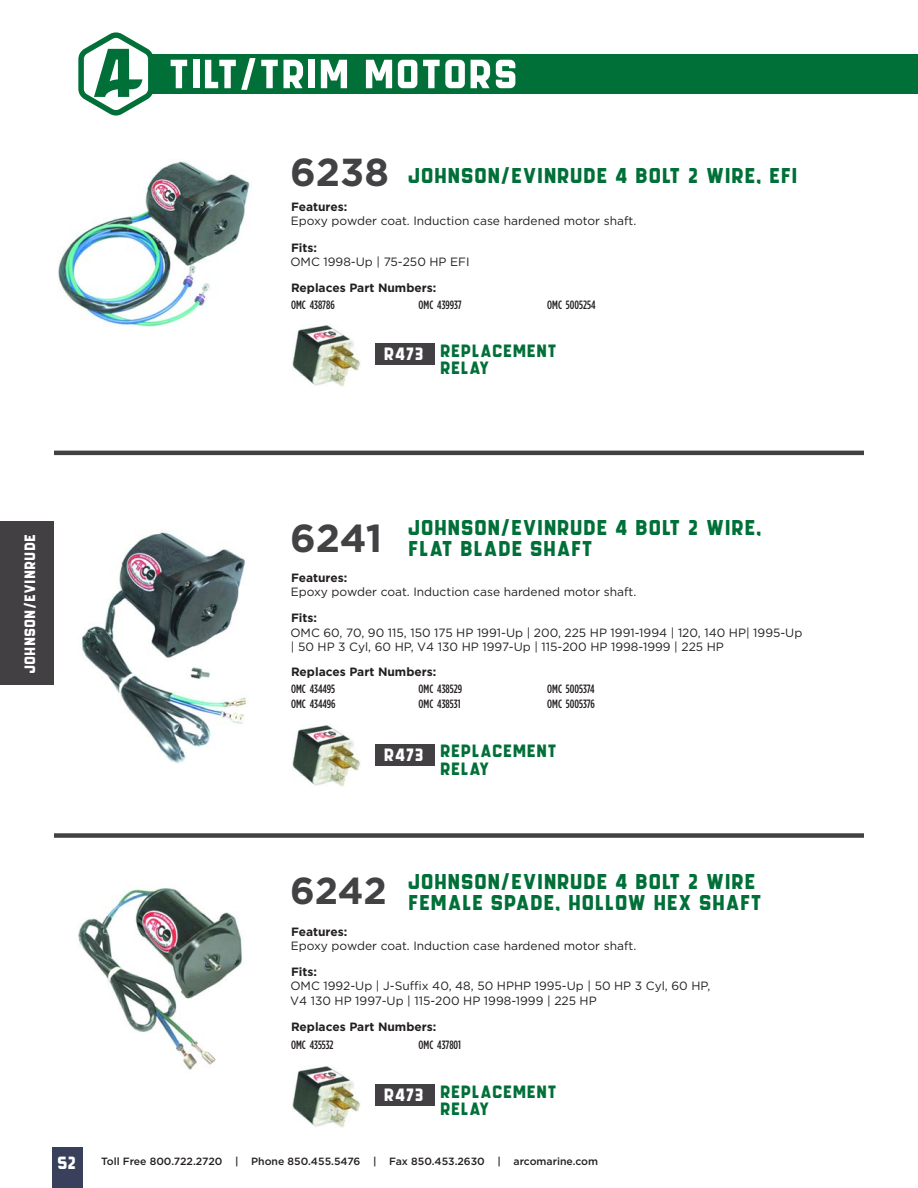
<style>
.page{position:relative;width:918px;height:1188px;background:#fff}
.page>*{position:absolute;margin:0;border:0;box-sizing:border-box;transform-origin:0 0}
.t1{font:57px "GROCHES";color:#fff}
.t2{font:700 39px "Gotham";color:#424143}
.t3{font:700 37.5px "Gotham";color:#424143}
.t4{font:30px "GROCHES";color:#007038}
.t5{font:24.9px/17.4px "GROCHES";color:#007038}
.t6{font:24.9px "GROCHES";color:#fff}
.t7{font:24.75px "GROCHES";color:#fff}
.t8{font:21px "GROCHES";color:#fff}
.t9{font:12px/14.4px "Gotham";color:#231f20}
.t10{font:500 12px/14.4px "Gotham Condensed";color:#231f20}
.t11{font:700 12px "Gotham";color:#231f20}
.t12{font:500 10.5px "Gotham";color:#231f20}
.s1{font-weight:700}
</style>
<div class="page">
<div style="left:0;top:521px;width:54px;height:164px;background:#424042"></div>
<div style="left:150px;top:54px;width:768px;height:40px;background:#007038"></div>
<svg style="left:78px;top:32px;width:75px;height:84px"></svg>
<hr style="left:54px;top:451px;width:810px;height:4px;background:#424042">
<div style="left:54px;top:833px;width:810px;height:5px;background:#424042"></div>
<img style="left:57px;top:161px;width:193px;height:166px">
<img style="left:293px;top:324px;width:67px;height:62px">
<div style="left:375px;top:344px;width:60px;height:21px;background:#424042"></div>
<img style="left:81px;top:532px;width:166px;height:232px">
<img style="left:293px;top:725px;width:67px;height:62px">
<div style="left:375px;top:744px;width:60px;height:22px;background:#424042"></div>
<img style="left:78px;top:888px;width:166px;height:182px">
<img style="left:293px;top:1065px;width:67px;height:62px">
<div style="left:375px;top:1085px;width:60px;height:21px;background:#424042"></div>
<div style="left:53px;top:1147px;width:30px;height:41px;background:#38405c"></div>
<p class="t1" style="left:171px;top:49px;width:352px">TILT/TRIM MOTORS</p>
<p class="t2" style="left:290px;top:146px;width:100px">6238</p>
<p class="t4" style="left:409px;top:162px;width:392px">johnson/Evinrude 4 Bolt 2 Wire, EFI</p>
<p class="t9" style="left:291px;top:199px;width:347px"><span class="s1">Features:<br></span>Epoxy powder coat. Induction case hardened motor shaft.</p>
<p class="t9" style="left:290px;top:240px;width:181px"><span class="s1">Fits:<br></span>OMC 1998-Up | 75-250 HP EFI</p>
<p class="t10" style="left:291px;top:298px;width:45px">OMC 438786</p>
<p class="t10" style="left:419px;top:298px;width:45px">OMC 439937</p>
<p class="t10" style="left:547px;top:298px;width:50px">OMC 5005254</p>
<p class="t11" style="left:291px;top:280px;width:147px">Replaces Part Numbers:</p>
<p class="t6" style="left:385px;top:343px;width:42px">R473</p>
<p class="t5" style="left:441px;top:342px;width:118px">Replacement<br>Relay</p>
<h3 class="t8" style="left:21px;top:673px;width:142px;rotate:-90deg">Johnson/Evinrude</h3>
<p class="t2" style="left:290px;top:512px;width:94px">6241</p>
<p class="t4" style="left:409px;top:515px;width:356px">johnson/Evinrude 4 Bolt 2 Wire,</p>
<p class="t4" style="left:410px;top:536px;width:187px">Flat Blade Shaft</p>
<p class="t9" style="left:291px;top:570px;width:347px"><span class="s1">Features:<br></span>Epoxy powder coat. Induction case hardened motor shaft.</p>
<p class="t9" style="left:290px;top:610px;width:513px"><span class="s1">Fits:<br></span>OMC 60, 70, 90 115, 150 175 HP 1991-Up | 200, 225 HP 1991-1994 | 120, 140 HP| 1995-Up | 50 HP 3 Cyl, 60 HP, V4 130 HP 1997-Up | 115-200 HP 1998-1999 | 225 HP</p>
<p class="t10" style="left:291px;top:682px;width:46px">OMC 434495<br>OMC 434496</p>
<p class="t10" style="left:419px;top:682px;width:45px">OMC 438529<br>OMC 438531</p>
<p class="t10" style="left:547px;top:682px;width:49px">OMC 5005374<br>OMC 5005376</p>
<p class="t11" style="left:291px;top:664px;width:147px">Replaces Part Numbers:</p>
<p class="t6" style="left:385px;top:744px;width:42px">R473</p>
<p class="t5" style="left:441px;top:743px;width:118px">Replacement<br>Relay</p>
<p class="t3" style="left:290px;top:866px;width:98px">6242</p>
<p class="t4" style="left:409px;top:869px;width:350px">johnson/Evinrude 4 Bolt 2 Wire</p>
<p class="t4" style="left:410px;top:890px;width:355px">Female Spade, Hollow Hex Shaft</p>
<p class="t9" style="left:291px;top:924px;width:347px"><span class="s1">Features:<br></span>Epoxy powder coat. Induction case hardened motor shaft.</p>
<p class="t9" style="left:290px;top:964px;width:422px"><span class="s1">Fits:<br></span>OMC 1992-Up | J-Suffix 40, 48, 50 HPHP 1995-Up | 50 HP 3 Cyl, 60 HP,<br>V4 130 HP 1997-Up | 115-200 HP 1998-1999 | 225 HP</p>
<p class="t10" style="left:291px;top:1037px;width:44px">OMC 435532</p>
<p class="t10" style="left:419px;top:1037px;width:44px">OMC 437801</p>
<p class="t11" style="left:291px;top:1019px;width:147px">Replaces Part Numbers:</p>
<p class="t6" style="left:385px;top:1084px;width:42px">R473</p>
<p class="t5" style="left:441px;top:1083px;width:118px">Replacement<br>Relay</p>
<p class="t7" style="left:58px;top:1152px;width:21px">52</p>
<p class="t12" style="left:101px;top:1154px;width:498px">Toll Free 800.722.2720 | Phone 850.455.5476 | Fax 850.453.2630 | arcomarine.com</p>
</div>
